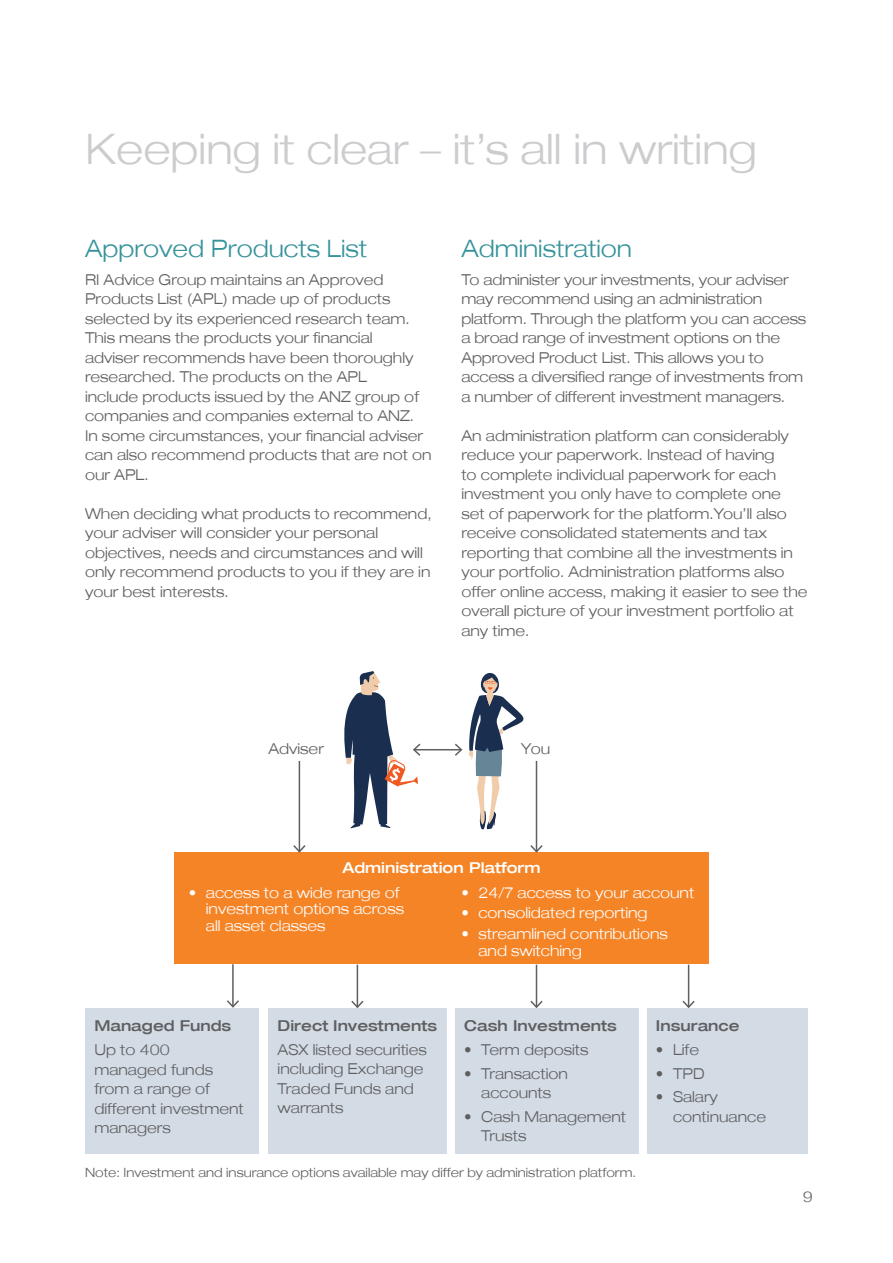
<style>
.page{position:relative;width:893px;height:1263px;background:#fff}
.page>*{position:absolute;margin:0;border:0;box-sizing:border-box;transform-origin:0 0}
.Heading_1{font:300 expanded 42px "Helvetica Neue LT";color:#cbccce}
.Heading_2-PMS5483{font:300 expanded 24px "Helvetica Neue LT";color:#37939b}
.Body{font:300 expanded 15px/19.5px "Helvetica Neue LT";color:#5f5f62}
.t1{font:300 expanded 15px/16.5px "Helvetica Neue LT";color:#fff}
.Heading_3-PMS425{font:500 expanded 15px "Helvetica Neue LT";color:#5f5f62}
.White-Bold{font:500 expanded 15px "Helvetica Neue LT";color:#fff}
.Disclaimer{font:300 expanded 12.75px "Helvetica Neue LT";color:#5f5f62}
</style>
<div class="page">
<div style="left:174px;top:853px;width:535px;height:111px;background:#f58427"></div>
<div style="left:85px;top:1008px;width:173px;height:145px;background:#d3dce4"></div>
<div style="left:268px;top:1008px;width:178px;height:145px;background:#d3dce4"></div>
<div style="left:456px;top:1008px;width:183px;height:145px;background:#d3dce4"></div>
<div style="left:647px;top:1008px;width:161px;height:145px;background:#d3dce4"></div>
<hr style="left:414px;top:749px;width:47px;height:1px;background:#5f5f62">
<svg style="left:344px;top:671px;width:78px;height:157px"></svg>
<svg style="left:453px;top:674px;width:71px;height:155px"></svg>
<hr style="left:536px;top:761px;width:1px;height:91px;background:#5f5f62">
<svg style="left:529px;top:843px;width:15px;height:10px"></svg>
<hr style="left:299px;top:761px;width:1px;height:91px;background:#5f5f62">
<svg style="left:292px;top:843px;width:15px;height:10px"></svg>
<hr style="left:232px;top:964px;width:2px;height:43px;background:#5f5f62">
<svg style="left:227px;top:998px;width:12px;height:10px"></svg>
<hr style="left:357px;top:965px;width:1px;height:42px;background:#5f5f62">
<svg style="left:351px;top:999px;width:13px;height:9px"></svg>
<hr style="left:536px;top:965px;width:1px;height:42px;background:#5f5f62">
<svg style="left:530px;top:999px;width:13px;height:9px"></svg>
<hr style="left:688px;top:965px;width:1px;height:42px;background:#5f5f62">
<svg style="left:682px;top:999px;width:13px;height:9px"></svg>
<p class="Heading_1" style="left:85px;top:123px;width:673px">Keeping it clear – it’s all in writing</p>
<p class="Heading_2-PMS5483" style="left:85px;top:234px;width:284px">Approved Products List</p>
<p class="Body" style="left:85px;top:269px;width:348px">RI Advice Group maintains an Approved Products List (APL) made up of products selected by its experienced research team.<br>This means the products your financial<br>adviser recommends have been thoroughly researched. The products on the APL<br>include products issued by the ANZ group of companies and companies external to ANZ.<br>In some circumstances, your financial adviser can also recommend products that are not on our APL.</p>
<p class="Body" style="left:85px;top:503px;width:348px">When deciding what products to recommend, your adviser will consider your personal objectives, needs and circumstances and will only recommend products to you if they are in your best interests.</p>
<p class="Heading_2-PMS5483" style="left:461px;top:234px;width:172px">Administration</p>
<p class="Body" style="left:461px;top:269px;width:346px">To administer your investments, your adviser may recommend using an administration platform. Through the platform you can access a broad range of investment options on the Approved Product List. This allows you to access a diversified range of investments from a number of different investment managers.</p>
<p class="Body" style="left:461px;top:425px;width:348px">An administration platform can considerably reduce your paperwork. Instead of having<br>to complete individual paperwork for each investment you only have to complete one set of paperwork for the platform.You’ll also receive consolidated statements and tax reporting that combine all the investments in your portfolio. Administration platforms also offer online access, making it easier to see the overall picture of your investment portfolio at any time.</p>
<p class="Body" style="left:268px;top:739px;width:57px">Adviser</p>
<p class="Body" style="left:521px;top:739px;width:30px">You</p>
<p class="White-Bold" style="left:342px;top:858px;width:200px">Administration Platform</p>
<p class="t1" style="left:206px;top:884px;width:200px;text-indent:-17px">• access to a wide range of investment options across all asset classes</p>
<p class="t1" style="left:461px;top:884px;width:234px">• 24/7 access to your account</p>
<p class="t1" style="left:461px;top:904px;width:188px">• consolidated reporting</p>
<p class="t1" style="left:478px;top:925px;width:191px;text-indent:-17px">• streamlined contributions and switching</p>
<p class="Heading_3-PMS425" style="left:94px;top:1017px;width:138px">Managed Funds</p>
<p class="Body" style="left:94px;top:1040px;width:151px">Up to 400 managed funds from a range of different investment managers</p>
<p class="Heading_3-PMS425" style="left:278px;top:1016px;width:161px">Direct Investments</p>
<p class="Body" style="left:278px;top:1039px;width:151px">ASX listed securities including Exchange<br>Traded Funds and warrants</p>
<p class="Heading_3-PMS425" style="left:464px;top:1016px;width:154px">Cash Investments</p>
<p class="Body" style="left:464px;top:1039px;width:126px">• Term deposits</p>
<p class="Body" style="left:464px;top:1063px;width:105px;text-align:center">• Transaction accounts</p>
<p class="Body" style="left:481px;top:1106px;width:147px;text-indent:-17px">• Cash Management<br>Trusts</p>
<p class="Disclaimer" style="left:85px;top:1165px;width:552px">Note: Investment and insurance options available may differ by administration platform.</p>
<p class="Heading_3-PMS425" style="left:656px;top:1016px;width:85px">Insurance</p>
<p class="Body" style="left:656px;top:1039px;width:45px">• Life</p>
<p class="Body" style="left:656px;top:1063px;width:50px">• TPD</p>
<p class="Body" style="left:673px;top:1087px;width:95px;text-indent:-17px">• Salary continuance</p>
<p class="Body" style="left:803px;top:1186px;width:12px">9</p>
</div>
